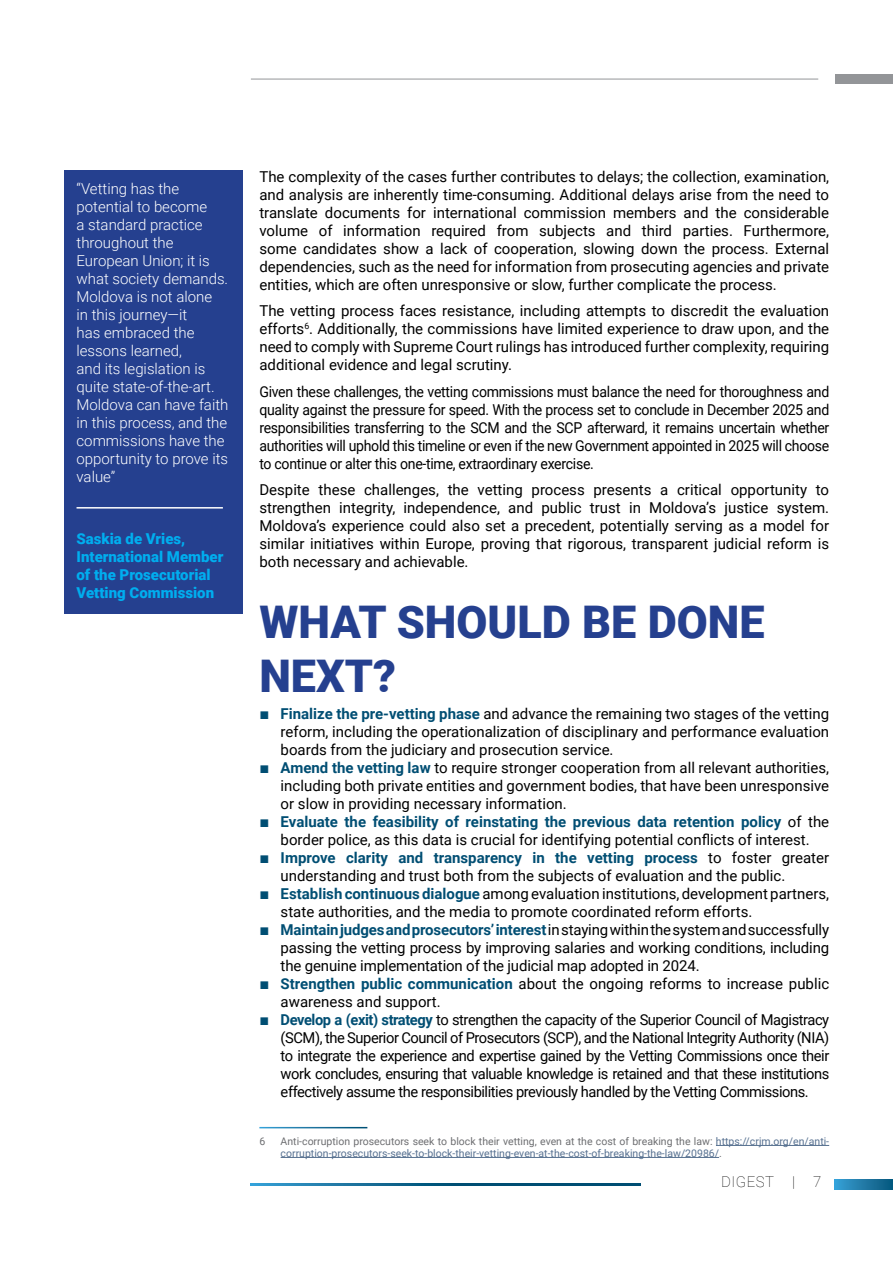
<style>
.page{position:relative;width:893px;height:1263px;background:#fff}
.page>*{position:absolute;margin:0;border:0;box-sizing:border-box;transform-origin:0 0}
.t1{font:900 45px/54px "Roboto";color:#25408f}
.t2{font:15px/18px "Roboto";color:#000;text-align:justify}
.t3{font:15px/18px "Roboto";color:#000;text-align:justify;scale:.94 1}
.t4{font:300 15px/18px "Roboto";color:#fff}
.t5{font:900 15px/18px "Roboto";color:#00aeef}
.t6{font:100 15px "Roboto";letter-spacing:.035em;color:#000}
.t7{font:10.5px/12px "Roboto";color:#567090}
.t8{font:10.5px "Roboto";color:#6d6e71}
.s1{font-family:"Arial";font-size:16.5px;color:#004e73}
.s2{font-weight:700;color:#004e73}
.s3{color:#6d6e71}
</style>
<div class="page">
<div style="left:835px;top:74px;width:58px;height:10px;background:#939598"></div>
<svg style="left:251px;top:1184px;width:390px;height:1px"></svg>
<svg style="left:835px;top:1180px;width:58px;height:9px"></svg>
<hr style="left:251px;top:79px;width:567px;height:1px;background:#939598">
<div style="left:64px;top:170px;width:178px;height:329px;background:#25408f"></div>
<div style="left:64px;top:484px;width:178px;height:41px;background:#25408f"></div>
<div style="left:64px;top:520px;width:178px;height:94px;background:#25408f"></div>
<hr style="left:77px;top:507px;width:146px;height:2px;background:#fff">
<hr style="left:716px;top:1145px;width:113px;height:1px;background:#567090">
<hr style="left:281px;top:1157px;width:438px;height:1px;background:#567090">
<p class="t4" style="left:77px;top:179px;width:153px">“Vetting has the potential to become<br>a standard practice throughout the<br>European Union; it is what society demands.<br>Moldova is not alone<br>in this journey—it<br>has embraced the lessons learned,<br>and its legislation is quite state-of-the-art.<br>Moldova can have faith in this process, and the commissions have the opportunity to prove its value”</p>
<p class="t5" style="left:77px;top:529px;width:148px">Saskia de Vries,<br>International Member of the Prosecutorial<br>Vetting Commission</p>
<p class="t2" style="left:259px;top:167px;width:571px">The complexity of the cases further contributes to delays; the collection, examination, and analysis are inherently time-consuming. Additional delays arise from the need to translate documents for international commission members and the considerable volume of information required from subjects and third parties. Furthermore, some candidates show a lack of cooperation, slowing down the process. External dependencies, such as the need for information from prosecuting agencies and private entities, which are often unresponsive or slow, further complicate the process.</p>
<p class="t2" style="left:259px;top:301px;width:571px">The vetting process faces resistance, including attempts to discredit the evaluation efforts<sup>6</sup>. Additionally, the commissions have limited experience to draw upon, and the need to comply with Supreme Court rulings has introduced further complexity, requiring additional evidence and legal scrutiny.</p>
<p class="t3" style="left:259px;top:382px;width:608px">Given these challenges, the vetting commissions must balance the need for thoroughness and quality against the pressure for speed. With the process set to conclude in December 2025 and responsibilities transferring to the SCM and the SCP afterward, it remains uncertain whether authorities will uphold this timeline or even if the new Government appointed in 2025 will choose to continue or alter this one-time, extraordinary exercise.</p>
<p class="t2" style="left:259px;top:480px;width:571px">Despite these challenges, the vetting process presents a critical opportunity to strengthen integrity, independence, and public trust in Moldova’s justice system.<br>Moldova’s experience could also set a precedent, potentially serving as a model for similar initiatives within Europe, proving that rigorous, transparent judicial reform is both necessary and achievable.</p>
<h1 class="t1" style="left:259px;top:593px;width:507px">WHAT SHOULD BE DONE<br>NEXT?</h1>
<p class="t2" style="left:281px;top:704px;width:550px;text-indent:-21px"><span class="s1">■</span> <span class="s2">Finalize the pre-vetting phase</span> and advance the remaining two stages of the vetting reform, including the operationalization of disciplinary and performance evaluation boards from the judiciary and prosecution service.</p>
<p class="t2" style="left:281px;top:758px;width:550px;text-indent:-21px"><span class="s1">■</span> <span class="s2">Amend the vetting law</span> to require stronger cooperation from all relevant authorities, including both private entities and government bodies, that have been unresponsive or slow in providing necessary information.</p>
<p class="t2" style="left:259px;top:812px;width:571px;text-align:center"><span class="s1">■</span> <span class="s2">Evaluate the feasibility of reinstating the previous data retention policy</span> of the border police, as this data is crucial for identifying potential conflicts of interest.</p>
<p class="t2" style="left:281px;top:848px;width:550px;text-indent:-21px"><span class="s1">■</span> <span class="s2">Improve clarity and transparency in the vetting process</span> to foster greater understanding and trust both from the subjects of evaluation and the public.</p>
<p class="t2" style="left:281px;top:884px;width:550px;text-indent:-21px"><span class="s1">■</span> <span class="s2">Establish continuous dialogue</span> among evaluation institutions, development partners, state authorities, and the media to promote coordinated reform efforts.</p>
<p class="t2" style="left:281px;top:920px;width:550px;text-indent:-21px"><span class="s1">■</span> <span class="s2">Maintain judges and prosecutors’ interest</span> in staying within the system and successfully passing the vetting process by improving salaries and working conditions, including the genuine implementation of the judicial map adopted in 2024.</p>
<p class="t2" style="left:281px;top:974px;width:550px;text-indent:-21px"><span class="s1">■</span> <span class="s2">Strengthen public communication</span> about the ongoing reforms to increase public awareness and support.</p>
<p class="t2" style="left:281px;top:1010px;width:550px;text-indent:-21px"><span class="s1">■</span> <span class="s2">Develop a (exit) strategy</span> to strengthen the capacity of the Superior Council of Magistracy (SCM), the Superior Council of Prosecutors (SCP), and the National Integrity Authority (NIA) to integrate the experience and expertise gained by the Vetting Commissions once their work concludes, ensuring that valuable knowledge is retained and that these institutions effectively assume the responsibilities previously handled by the Vetting Commissions.</p>
<p class="t8" style="left:259px;top:1133px;width:7px">6</p>
<p class="t7" style="left:281px;top:1134px;width:550px"><span class="s3">Anti-corruption prosecutors seek to block their vetting, even at the cost of breaking the law:</span> https://crjm.org/en/anti&shy;corruption-prosecutors-seek-to-block-their-vetting-even-at-the-cost-of-breaking-the-law/20986/<span class="s3">.</span></p>
<p class="t6" style="left:721px;top:1171px;width:102px">DIGEST | 7</p>
</div>
